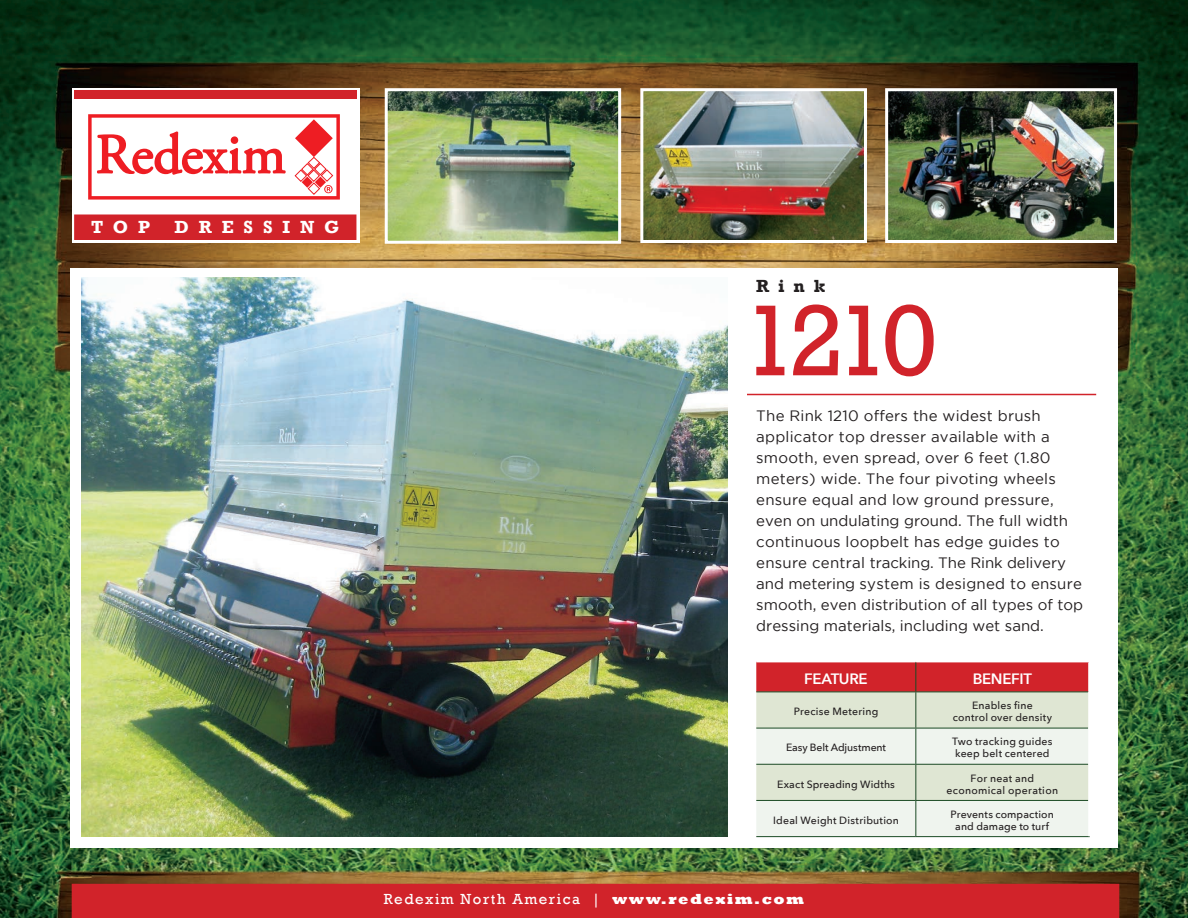
<style>
.page{position:relative;width:1188px;height:918px;background:#fff}
.page>*{position:absolute;margin:0;border:0;box-sizing:border-box;transform-origin:0 0}
.t1{font:102.6px "Rockwell";color:#d1232a}
.t2{font:700 18px "Rockwell";letter-spacing:.55em;color:#fff}
.t3{font:700 18px "Rockwell";color:#231f20}
.t4{font:15px/21px "Gotham";letter-spacing:.015em;color:#231f20}
.t5{font:15px "Rockwell";letter-spacing:.1em;color:#fff}
.t6{font:600 15px "Avenir Next";letter-spacing:-.02em;color:#fff}
.t7{font:500 10.5px/12px "Avenir Next";letter-spacing:.02em;color:#231f20;text-align:center}
.t8{font:500 10.5px "Avenir Next";letter-spacing:-.005em;color:#231f20}
.s1{font-weight:800}
</style>
<div class="page">
<img style="left:0;top:0;width:1188px;height:918px">
<div style="left:72px;top:884px;width:1047px;height:34px;background:#d1232a"></div>
<div style="left:72px;top:88px;width:288px;height:155px;background:#fff"></div>
<svg style="left:88px;top:114px;width:252px;height:86px"></svg>
<div style="left:74px;top:214px;width:282px;height:26px;background:#d1232a;border:2px solid #d1232a"></div>
<div style="left:74px;top:90px;width:283px;height:9px;background:#d1232a"></div>
<div style="left:70px;top:268px;width:1048px;height:580px;background:#fff"></div>
<img style="left:81px;top:277px;width:646px;height:560px">
<svg style="left:756px;top:662px;width:332px;height:174px"></svg>
<hr style="left:916px;top:662px;width:1px;height:30px;background:#1b4a24">
<hr style="left:756px;top:692px;width:160px;height:1px;background:#1b4a24">
<hr style="left:916px;top:692px;width:172px;height:1px;background:#1b4a24">
<hr style="left:915px;top:692px;width:1px;height:36px;background:#1b4a24">
<hr style="left:756px;top:728px;width:160px;height:1px;background:#1b4a24">
<hr style="left:916px;top:728px;width:172px;height:1px;background:#1b4a24">
<hr style="left:915px;top:728px;width:1px;height:36px;background:#1b4a24">
<hr style="left:756px;top:764px;width:160px;height:1px;background:#1b4a24">
<hr style="left:916px;top:764px;width:172px;height:1px;background:#1b4a24">
<hr style="left:915px;top:765px;width:1px;height:35px;background:#1b4a24">
<hr style="left:756px;top:800px;width:160px;height:1px;background:#1b4a24">
<hr style="left:916px;top:800px;width:172px;height:1px;background:#1b4a24">
<hr style="left:915px;top:801px;width:1px;height:35px;background:#1b4a24">
<hr style="left:756px;top:836px;width:160px;height:1px;background:#1b4a24">
<hr style="left:916px;top:836px;width:174px;height:1px;background:#1b4a24">
<hr style="left:747px;top:394px;width:349px;height:1px;background:#d1232a">
<img style="left:389px;top:92px;width:228px;height:148px">
<div style="left:385px;top:88px;width:236px;height:156px;border:3px solid #fff"></div>
<img style="left:644px;top:92px;width:219px;height:147px">
<div style="left:640px;top:88px;width:227px;height:155px;border:3px solid #fff"></div>
<img style="left:889px;top:92px;width:224px;height:147px">
<div style="left:885px;top:88px;width:232px;height:155px;border:3px solid #fff"></div>
<p class="t2" style="left:91px;top:216px;width:60px">TOP</p>
<p class="t2" style="left:174px;top:216px;width:167px">DRESSING</p>
<p class="t3" style="left:756px;top:275px;width:71px">Rink</p>
<p class="t1" style="left:742px;top:282px;width:197px">1210</p>
<p class="t4" style="left:756px;top:405px;width:328px">The Rink 1210 offers the widest brush applicator top dresser available with a smooth, even spread, over 6 feet (1.80 meters) wide. The four pivoting wheels ensure equal and low ground pressure, even on undulating ground. The full width continuous loopbelt has edge guides to ensure central tracking. The Rink delivery and metering system is designed to ensure smooth, even distribution of all types of top dressing materials, including wet sand.</p>
<p class="t6" style="left:804px;top:670px;width:65px">FEATURE</p>
<p class="t6" style="left:973px;top:670px;width:61px">BENEFIT</p>
<p class="t7" style="left:794px;top:706px;width:86px">Precise Metering</p>
<p class="t7" style="left:953px;top:700px;width:101px">Enables fine<br>control over density</p>
<p class="t8" style="left:786px;top:741px;width:102px">Easy Belt Adjustment</p>
<p class="t7" style="left:952px;top:736px;width:102px;text-align:left">Two tracking guides keep belt centered</p>
<p class="t7" style="left:777px;top:778px;width:119px">Exact Spreading Widths</p>
<p class="t7" style="left:947px;top:772px;width:113px">For neat and economical operation</p>
<p class="t7" style="left:773px;top:814px;width:127px">Ideal Weight Distribution</p>
<p class="t7" style="left:951px;top:808px;width:105px">Prevents compaction and damage to turf</p>
<p class="t5" style="left:384px;top:891px;width:422px">Redexim North America | <span class="s1">www.redexim.com</span></p>
</div>
